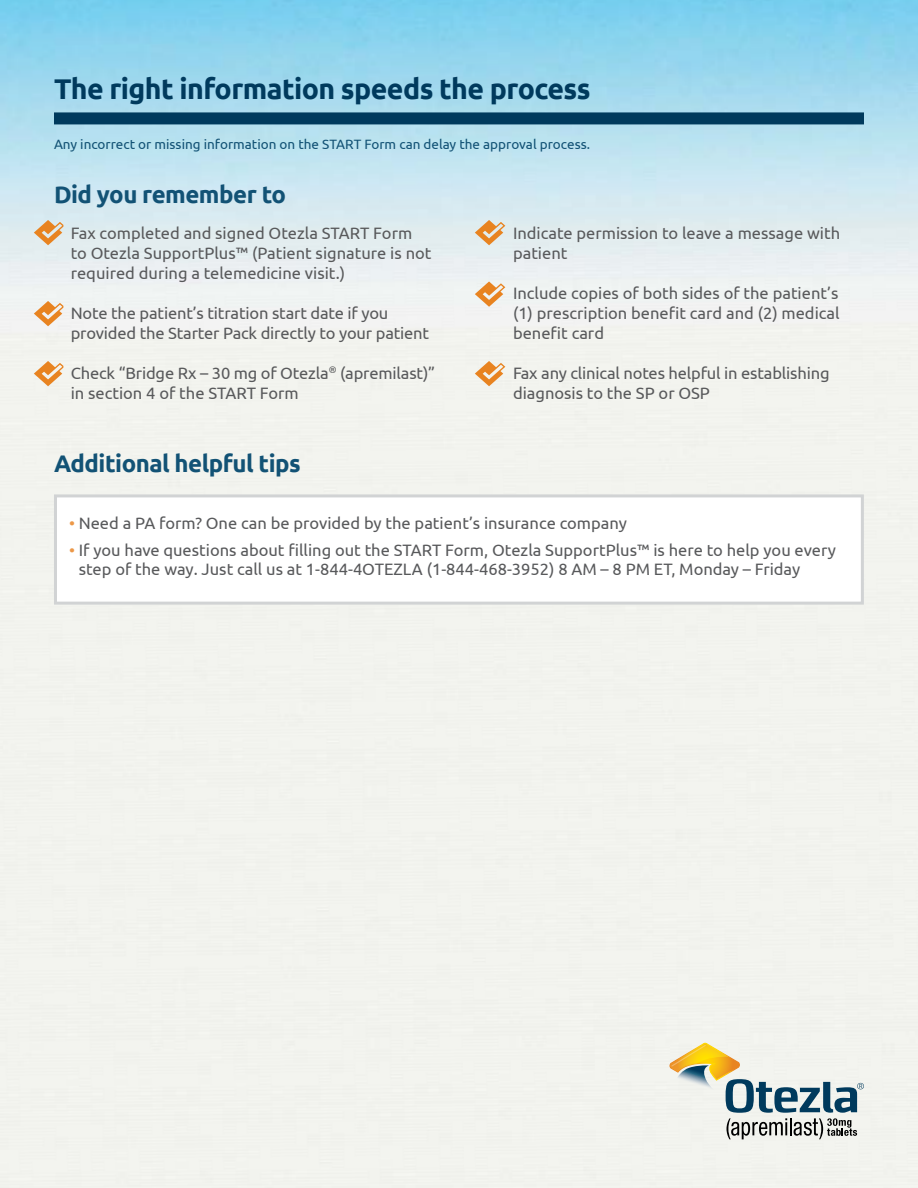
<style>
.page{position:relative;width:918px;height:1188px;background:#fff}
.page>*{position:absolute;margin:0;border:0;box-sizing:border-box;transform-origin:0 0}
.t1{font:700 28.5px "Ubuntu";letter-spacing:-.02em;color:#003a5d}
.t2{font:700 24px "Ubuntu";letter-spacing:-.02em;color:#125275}
.t3{font:16.5px/19.8px "Ubuntu";color:#58595b}
.t4{font:13.5px "Ubuntu";color:#125275}
.s1{color:#ec9848}
</style>
<div class="page">
<img style="left:0;top:0;width:918px;height:1188px">
<div style="left:54px;top:112px;width:810px;height:12px;background:#003a5d"></div>
<svg style="left:34px;top:220px;width:29px;height:25px"></svg>
<svg style="left:34px;top:301px;width:29px;height:25px"></svg>
<svg style="left:34px;top:361px;width:29px;height:25px"></svg>
<svg style="left:475px;top:220px;width:30px;height:25px"></svg>
<svg style="left:475px;top:281px;width:30px;height:26px"></svg>
<svg style="left:475px;top:361px;width:30px;height:25px"></svg>
<div style="left:54px;top:494px;width:810px;height:111px;background:#fff;border:3px solid #d1d3d4"></div>
<svg style="left:669px;top:1043px;width:195px;height:96px"></svg>
<h1 class="t1" style="left:54px;top:71px;width:538px">The right information speeds the process</h1>
<p class="t4" style="left:54px;top:136px;width:538px">Any incorrect or missing information on the START Form can delay the approval process.</p>
<h2 class="t2" style="left:54px;top:180px;width:233px">Did you remember to</h2>
<p class="t3" style="left:71px;top:223px;width:362px">Fax completed and signed Otezla START Form to Otezla SupportPlus™ (Patient signature is not required during a telemedicine visit.)</p>
<p class="t3" style="left:71px;top:303px;width:360px">Note the patient’s titration start date if you provided the Starter Pack directly to your patient</p>
<p class="t3" style="left:71px;top:363px;width:366px">Check “Bridge Rx – 30 mg of Otezla<sup>®</sup> (apremilast)” in section 4 of the START Form</p>
<h2 class="t2" style="left:54px;top:449px;width:248px">Additional helpful tips</h2>
<p class="t3" style="left:513px;top:223px;width:329px">Indicate permission to leave a message with patient</p>
<p class="t3" style="left:513px;top:283px;width:328px;text-align:justify">Include copies of both sides of the patient’s (1) prescription benefit card and (2) medical benefit card</p>
<p class="t3" style="left:513px;top:363px;width:318px">Fax any clinical notes helpful in establishing diagnosis to the SP or OSP</p>
<p class="t3" style="left:69px;top:513px;width:559px"><span class="s1">•</span> Need a PA form? One can be provided by the patient’s insurance company</p>
<p class="t3" style="left:79px;top:539px;width:759px;text-indent:-10px"><span class="s1">•</span> If you have questions about filling out the START Form, Otezla SupportPlus™ is here to help you every step of the way. Just call us at 1-844-4OTEZLA (1-844-468-3952) 8 AM – 8 PM ET, Monday – Friday</p>
</div>
